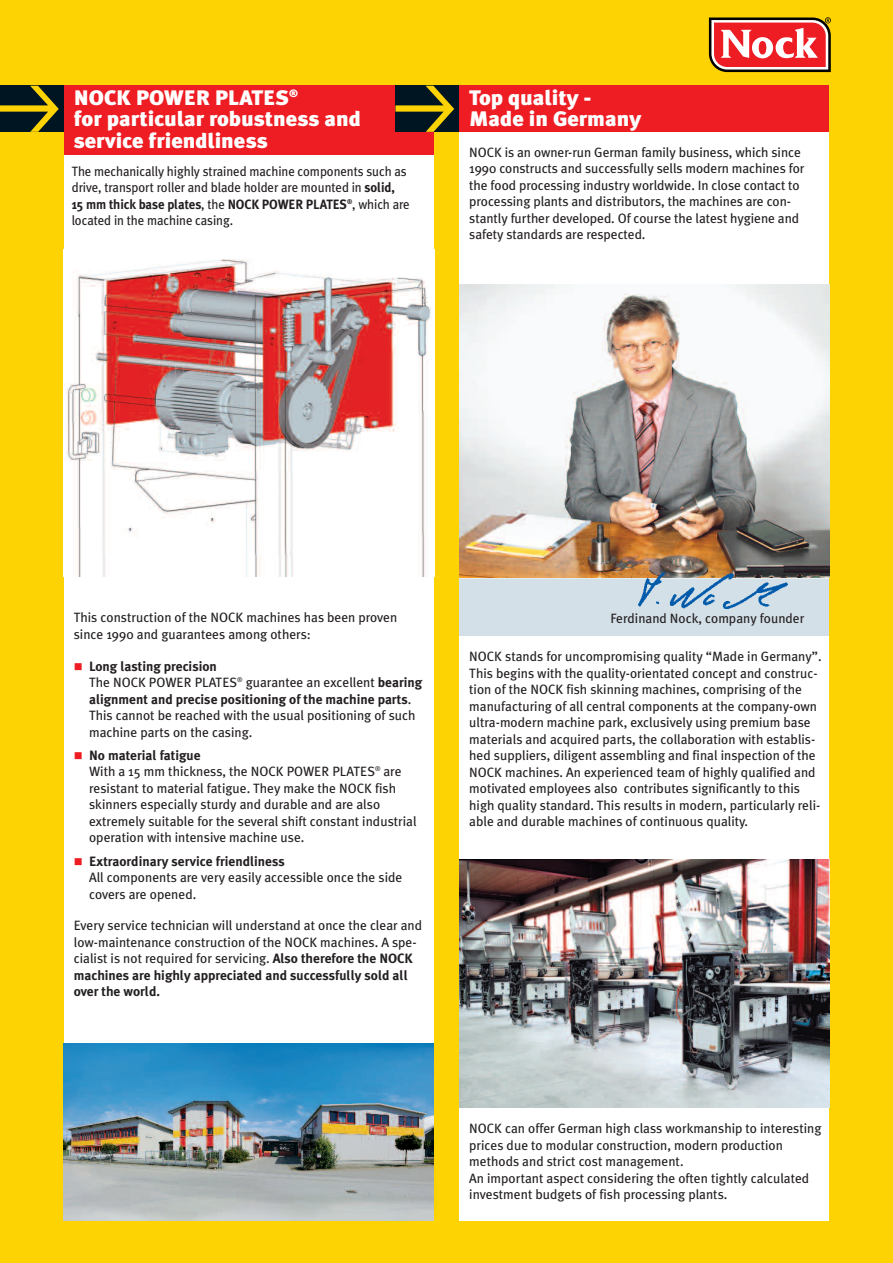
<style>
.page{position:relative;width:893px;height:1263px;background:#fed304}
.page>*{position:absolute;margin:0;border:0;box-sizing:border-box;transform-origin:0 0}
.t1{font:900 21px/21.5px "Meta Plus";color:#fff;scale:1.06 1}
.t2{font:13.5px/16.5px "Meta Plus";color:#231f20}
.t3{font:13.5px/16.5px "Meta Plus";color:#231f20;scale:.95 1}
.s1{font-weight:700}
.s2{color:#ee1d23}
</style>
<div class="page">
<div style="left:64px;top:85px;width:370px;height:1135px;background:#fff"></div>
<div style="left:459px;top:85px;width:370px;height:1135px;background:#fff"></div>
<div style="left:459px;top:85px;width:370px;height:47px;background:#ee1d23"></div>
<div style="left:64px;top:85px;width:370px;height:70px;background:#ee1d23"></div>
<img style="left:64px;top:1043px;width:370px;height:177px">
<img style="left:459px;top:859px;width:370px;height:248px">
<svg style="left:709px;top:17px;width:122px;height:55px;background:#d56461"></svg>
<img style="left:63px;top:250px;width:368px;height:327px">
<div style="left:459px;top:576px;width:370px;height:60px;background:#d4e0e7"></div>
<div style="left:0;top:85px;width:64px;height:47px;background:#001522"></div>
<svg style="left:0;top:86px;width:59px;height:46px"></svg>
<div style="left:395px;top:85px;width:64px;height:47px;background:#001522"></div>
<svg style="left:395px;top:86px;width:59px;height:46px"></svg>
<hr style="left:459px;top:576px;width:370px;height:2px;background:#e4ecf1">
<img style="left:459px;top:285px;width:370px;height:292px">
<img style="left:638px;top:573px;width:150px;height:36px">
<h1 class="t1" style="left:74px;top:87px;width:272px">NOCK POWER PLATES<sup>®<br></sup>for particular robustness and service friendliness</h1>
<h1 class="t1" style="left:469px;top:87px;width:164px">Top quality -<br>Made in Germany</h1>
<p class="t2" style="left:469px;top:144px;width:337px">NOCK is an owner-run German family business, which since 1990 constructs and successfully sells modern machines for the food processing industry worldwide. In close contact to processing plants and distributors, the machines are con&shy;stantly further developed. Of course the latest hygiene and safety standards are respected.</p>
<p class="t3" style="left:72px;top:163px;width:357px">The mechanically highly strained machine components such as drive, transport roller and blade holder are mounted in <span class="s1">solid, 15 mm thick base plates</span>, the <span class="s1">NOCK POWER PLATES</span><sup>®</sup>, which are located in the machine casing.</p>
<p class="t2" style="left:74px;top:609px;width:325px">This construction of the NOCK machines has been proven since 1990 and guarantees among others:</p>
<p class="t2" style="left:89px;top:658px;width:335px;text-indent:-15px"><span class="s2">■</span> <span class="s1">Long lasting precision<br></span>The NOCK POWER PLATES<sup>®</sup> guarantee an excellent <span class="s1">bearing alignment and precise positioning of the machine parts</span>.<br>This cannot be reached with the usual positioning of such machine parts on the casing.</p>
<p class="t2" style="left:89px;top:747px;width:329px;text-indent:-15px"><span class="s2">■</span> <span class="s1">No material fatigue<br></span>With a 15 mm thickness, the NOCK POWER PLATES<sup>®</sup> are resistant to material fatigue. They make the NOCK fish skinners especially sturdy and durable and are also extremely suitable for the several shift constant industrial operation with intensive machine use.</p>
<p class="t2" style="left:89px;top:853px;width:315px;text-indent:-15px"><span class="s2">■</span> <span class="s1">Extraordinary service friendliness<br></span>All components are very easily accessible once the side covers are opened.</p>
<p class="t2" style="left:74px;top:917px;width:350px">Every service technician will understand at once the clear and low-maintenance construction of the NOCK machines. A spe&shy;cialist is not required for servicing. <span class="s1">Also therefore the NOCK machines are highly appreciated and successfully sold all over the world.</span></p>
<p class="t2" style="left:610px;top:610px;width:196px">Ferdinand Nock, company founder</p>
<p class="t2" style="left:469px;top:648px;width:354px">NOCK stands for uncompromising quality “Made in Germany”.<br>This begins with the quality-orientated concept and construc&shy;tion of the NOCK fish skinning machines, comprising of the manufacturing of all central components at the company-own ultra-modern machine park, exclusively using premium base materials and acquired parts, the collaboration with establis&shy;hed suppliers, diligent assembling and final inspection of the NOCK machines. An experienced team of highly qualified and motivated employees also contributes significantly to this high quality standard. This results in modern, particularly reli&shy;able and durable machines of continuous quality.</p>
<p class="t2" style="left:469px;top:1120px;width:354px">NOCK can offer German high class workmanship to interesting prices due to modular construction, modern production methods and strict cost management.<br>An important aspect considering the often tightly calculated investment budgets of fish processing plants.</p>
</div>
